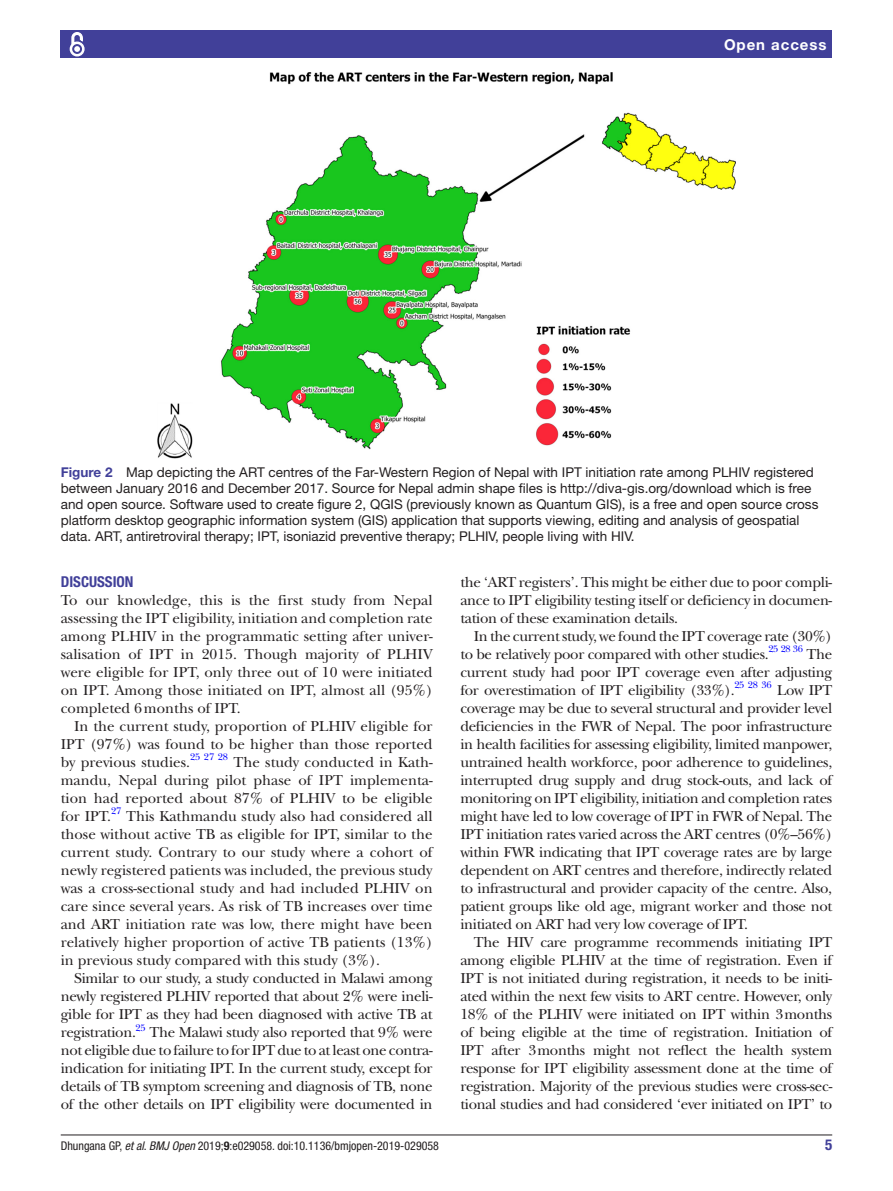
<style>
.page{position:relative;width:893px;height:1191px;background:#fff}
.page>*{position:absolute;margin:0;border:0;box-sizing:border-box;transform-origin:0 0}
.t1{font:15px/18px "New Baskerville";letter-spacing:-.02em;color:#231f20;text-align:justify}
.t2{font:700 condensed 15px "Helvetica Neue LT Std";color:#414099}
.t3{font:700 15px "Helvetica Neue LT Std";letter-spacing:.065em;color:#fff}
.t4{font:13.5px/16.2px "Helvetica Neue LT Std";color:#231f20}
.t5{font:condensed 12px "Helvetica Neue LT Std";color:#231f20}
.t6{font:9.9px "New Baskerville";color:#00f}
.s1{font-weight:700;color:#414099}
.s2{font-style:italic}
.s3{font-weight:700}
</style>
<div class="page">
<hr style="left:61px;top:1134px;width:771px;height:1px;background:#231f20">
<div style="left:61px;top:31px;width:771px;height:27px;background:#414099"></div>
<svg style="left:69px;top:32px;width:16px;height:25px"></svg>
<img style="left:157px;top:73px;width:579px;height:386px">
<p class="t3" style="left:724px;top:35px;width:104px">Open access</p>
<p class="t4" style="left:61px;top:463px;width:759px"><span class="s1">Figure 2</span> Map depicting the ART centres of the Far-Western Region of Nepal with IPT initiation rate among PLHIV registered between January 2016 and December 2017. Source for Nepal admin shape files is http://diva-gis.org/download which is free and open source. Software used to create figure 2, QGIS (previously known as Quantum GIS), is a free and open source cross platform desktop geographic information system (GIS) application that supports viewing, editing and analysis of geospatial data. ART, antiretroviral therapy; IPT, isoniazid preventive therapy; PLHIV, people living with HIV.</p>
<p class="t2" style="left:61px;top:573px;width:74px">DISCUSSION</p>
<p class="t1" style="left:61px;top:591px;width:373px">To our knowledge, this is the first study from Nepal assessing the IPT eligibility, initiation and completion rate among PLHIV in the programmatic setting after univer&shy;salisation of IPT in 2015. Though majority of PLHIV were eligible for IPT, only three out of 10 were initiated on IPT. Among those initiated on IPT, almost all (95%) completed 6months of IPT.</p>
<p class="t1" style="left:61px;top:717px;width:373px;text-indent:14px">In the current study, proportion of PLHIV eligible for IPT (97%) was found to be higher than those reported by previous studies.</p>
<p class="t6" style="left:190px;top:751px;width:40px">25 27 28</p>
<p class="t1" style="left:61px;top:753px;width:373px;text-indent:173px">The study conducted in Kath&shy;mandu, Nepal during pilot phase of IPT implementa&shy;tion had reported about 87% of PLHIV to be eligible for IPT.</p>
<p class="t6" style="left:111px;top:805px;width:12px">27</p>
<p class="t1" style="left:61px;top:807px;width:373px;text-indent:65px">This Kathmandu study also had considered all those without active TB as eligible for IPT, similar to the current study. Contrary to our study where a cohort of newly registered patients was included, the previous study was a cross-sectional study and had included PLHIV on care since several years. As risk of TB increases over time and ART initiation rate was low, there might have been relatively higher proportion of active TB patients (13%) in previous study compared with this study (3%).</p>
<p class="t1" style="left:61px;top:969px;width:373px;text-indent:14px">Similar to our study, a study conducted in Malawi among newly registered PLHIV reported that about 2% were ineli&shy;gible for IPT as they had been diagnosed with active TB at registration.<sup>25</sup> The Malawi study also reported that 9% were not eligible due to failure to for IPT due to at least one contra&shy;indication for initiating IPT. In the current study, except for details of TB symptom screening and diagnosis of TB, none of the other details on IPT eligibility were documented in</p>
<p class="t1" style="left:460px;top:573px;width:373px">the ‘ART registers’. This might be either due to poor compli&shy;ance to IPT eligibility testing itself or deficiency in documen&shy;tation of these examination details.</p>
<p class="t1" style="left:460px;top:627px;width:373px;text-indent:13px">In the current study, we found the IPT coverage rate (30%) to be relatively poor compared with other studies.</p>
<p class="t6" style="left:768px;top:643px;width:36px">25 28 36</p>
<p class="t1" style="left:460px;top:645px;width:373px;text-indent:346px">The current study had poor IPT coverage even after adjusting for overestimation of IPT eligibility (33%).<sup>25</sup> <sup>28</sup> <sup>36</sup> Low IPT coverage may be due to several structural and provider level deficiencies in the FWR of Nepal. The poor infrastructure in health facilities for assessing eligibility, limited manpower, untrained health workforce, poor adherence to guidelines, interrupted drug supply and drug stock-outs, and lack of monitoring on IPT eligibility, initiation and completion rates might have led to low coverage of IPT in FWR of Nepal. The IPT initiation rates varied across the ART centres (0%–56%) within FWR indicating that IPT coverage rates are by large dependent on ART centres and therefore, indirectly related to infrastructural and provider capacity of the centre. Also, patient groups like old age, migrant worker and those not initiated on ART had very low coverage of IPT.</p>
<p class="t1" style="left:460px;top:933px;width:373px;text-indent:14px">The HIV care programme recommends initiating IPT among eligible PLHIV at the time of registration. Even if IPT is not initiated during registration, it needs to be initi&shy;ated within the next few visits to ART centre. However, only 18% of the PLHIV were initiated on IPT within 3months of being eligible at the time of registration. Initiation of IPT after 3months might not reflect the health system response for IPT eligibility assessment done at the time of registration. Majority of the previous studies were cross-sec&shy;tional studies and had considered ‘ever initiated on IPT’ to</p>
<p class="t5" style="left:61px;top:1138px;width:380px">Dhungana GP, <span class="s2">et al</span>. <span class="s2">BMJ Open</span> 2019;<span class="s3">9</span>:e029058. doi:10.1136/bmjopen-2019-029058</p>
<p class="t2" style="left:825px;top:1135px;width:9px">5</p>
</div>
